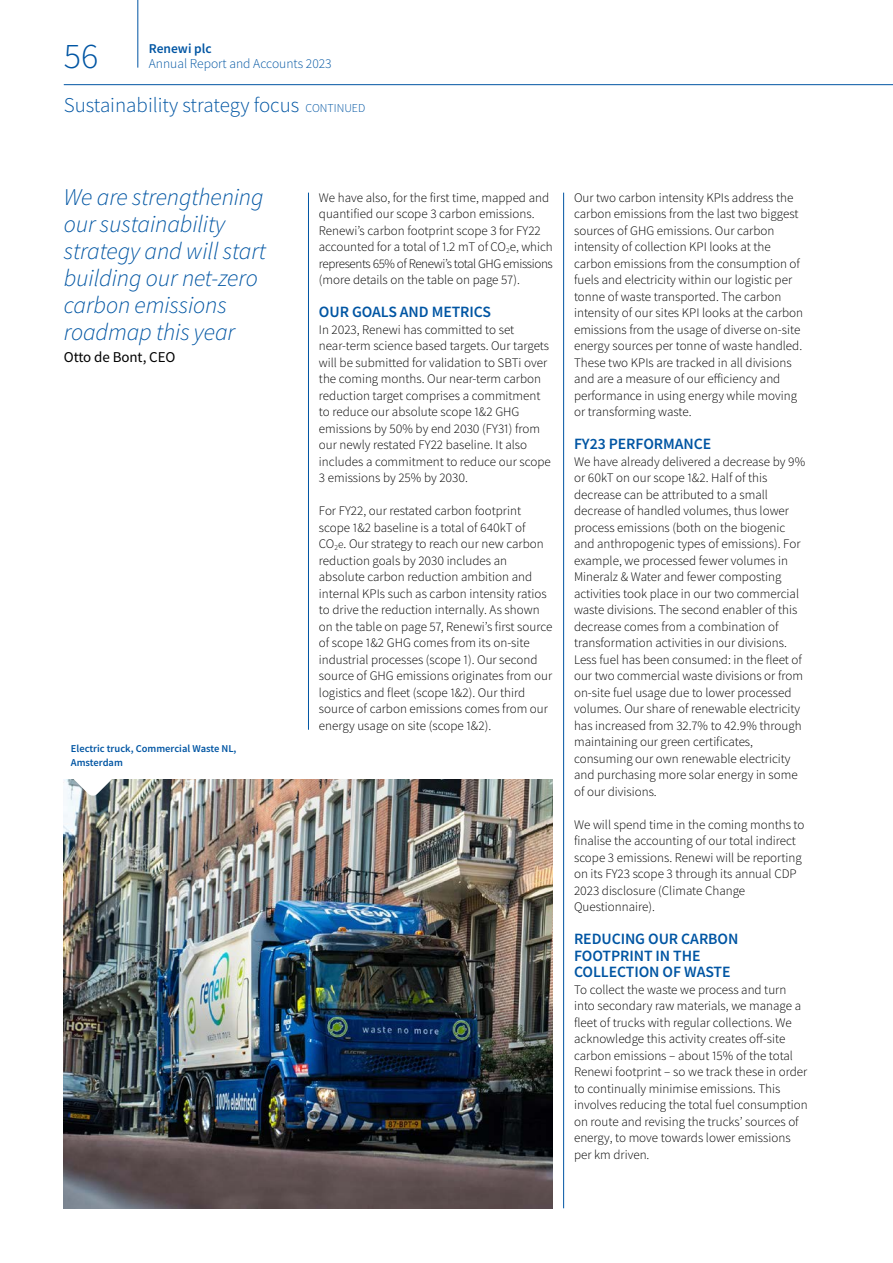
<style>
.page{position:relative;width:893px;height:1263px;background:#fff}
.page>*{position:absolute;margin:0;border:0;box-sizing:border-box;transform-origin:0 0}
.t1{font:300 36px "Source Sans Pro";color:#0055a3}
.t2{font:italic 300 24px/27px "Source Sans Pro";letter-spacing:-.005em;color:#0055a3}
.t3{font:300 21px "Source Sans Pro";color:#0055a3}
.t4{font:600 15.75px/16.5px "Source Sans Pro";letter-spacing:-.005em;color:#0055a3}
.t5{font:15px "Source Sans Pro";letter-spacing:-.005em;color:#000}
.t6{font:300 13.5px "Source Sans Pro";color:#0055a3}
.t7{font:600 13.5px "Source Sans Pro";color:#0055a3}
.t8{font:300 13.05px/16.5px "Source Sans Pro";color:#000}
.t9{font:600 10.5px/13.5px "Source Sans Pro";color:#0055a3}
.s1{font-size:12px}
.s2{font-size:11.25px}
</style>
<div class="page">
<img style="left:64px;top:779px;width:489px;height:429px">
<svg style="left:70px;top:779px;width:45px;height:17px"></svg>
<hr style="left:563px;top:193px;width:1px;height:1015px;background:#0055a3">
<hr style="left:308px;top:193px;width:1px;height:537px;background:#0055a3">
<hr style="left:138px;top:0;width:1px;height:68px;background:#0055a3">
<hr style="left:64px;top:84px;width:829px;height:1px;background:#0055a3">
<h1 class="t1" style="left:64px;top:34px;width:36px">56</h1>
<p class="t7" style="left:149px;top:39px;width:64px">Renewi plc</p>
<p class="t6" style="left:149px;top:55px;width:184px">Annual Report and Accounts 2023</p>
<h3 class="t3" style="left:64px;top:92px;width:303px">Sustainability strategy focus <span class="s1">CONTINUED</span></h3>
<h2 class="t2" style="left:64px;top:184px;width:204px">We are strengthening our sustainability strategy and will start building our net-zero carbon emissions roadmap this year</h2>
<p class="t5" style="left:64px;top:348px;width:113px">Otto de Bont, CEO</p>
<p class="t9" style="left:71px;top:742px;width:167px">Electric truck, Commercial Waste NL,<br>Amsterdam</p>
<p class="t8" style="left:319px;top:189px;width:235px">We have also, for the first time, mapped and quantified our scope 3 carbon emissions.<br>Renewi’s carbon footprint scope 3 for FY22 accounted for a total of 1.2 mT of CO<sub>2</sub>e, which represents 65% of Renewi’s total GHG emissions (more details on the table on page 57).</p>
<p class="t4" style="left:319px;top:304px;width:174px">OUR GOALS AND METRICS</p>
<p class="t8" style="left:319px;top:321px;width:233px">In 2023, Renewi has committed to set near-term science based targets. Our targets will be submitted for validation to SBTi over the coming months. Our near-term carbon reduction target comprises a commitment to reduce our absolute scope 1&amp;2 GHG emissions by 50% by end 2030 (FY31) from our newly restated FY22 baseline. It also includes a commitment to reduce our scope 3 emissions by 25% by 2030.</p>
<p class="t8" style="left:319px;top:503px;width:235px">For FY22, our restated carbon footprint scope 1&amp;2 baseline is a total of 640kT of CO<sub>2</sub><span class="s2">e</span>. Our strategy to reach our new carbon reduction goals by 2030 includes an absolute carbon reduction ambition and internal KPIs such as carbon intensity ratios to drive the reduction internally. As shown on the table on page 57, Renewi’s first source of scope 1&amp;2 GHG comes from its on-site industrial processes (scope 1). Our second source of GHG emissions originates from our logistics and fleet (scope 1&amp;2). Our third source of carbon emissions comes from our energy usage on site (scope 1&amp;2).</p>
<p class="t8" style="left:574px;top:189px;width:231px">Our two carbon intensity KPIs address the carbon emissions from the last two biggest sources of GHG emissions. Our carbon intensity of collection KPI looks at the carbon emissions from the consumption of fuels and electricity within our logistic per tonne of waste transported. The carbon intensity of our sites KPI looks at the carbon emissions from the usage of diverse on-site energy sources per tonne of waste handled.<br>These two KPIs are tracked in all divisions and are a measure of our efficiency and performance in using energy while moving or transforming waste.</p>
<p class="t4" style="left:574px;top:436px;width:139px">FY23 PERFORMANCE</p>
<p class="t8" style="left:574px;top:453px;width:233px">We have already delivered a decrease by 9% or 60kT on our scope 1&amp;2. Half of this decrease can be attributed to a small decrease of handled volumes, thus lower process emissions (both on the biogenic and anthropogenic types of emissions). For example, we processed fewer volumes in Mineralz &amp; Water and fewer composting activities took place in our two commercial waste divisions. The second enabler of this decrease comes from a combination of transformation activities in our divisions.<br>Less fuel has been consumed: in the fleet of our two commercial waste divisions or from on-site fuel usage due to lower processed volumes. Our share of renewable electricity has increased from 32.7% to 42.9% through maintaining our green certificates, consuming our own renewable electricity and purchasing more solar energy in some of our divisions.</p>
<p class="t8" style="left:574px;top:816px;width:232px">We will spend time in the coming months to finalise the accounting of our total indirect scope 3 emissions. Renewi will be reporting on its FY23 scope 3 through its annual CDP 2023 disclosure (Climate Change Questionnaire).</p>
<p class="t4" style="left:574px;top:931px;width:166px">REDUCING OUR CARBON<br>FOOTPRINT IN THE<br>COLLECTION OF WASTE</p>
<p class="t8" style="left:574px;top:981px;width:235px">To collect the waste we process and turn into secondary raw materials, we manage a fleet of trucks with regular collections. We acknowledge this activity creates off-site carbon emissions – about 15% of the total Renewi footprint – so we track these in order to continually minimise emissions. This involves reducing the total fuel consumption on route and revising the trucks’ sources of energy, to move towards lower emissions per km driven.</p>
</div>
